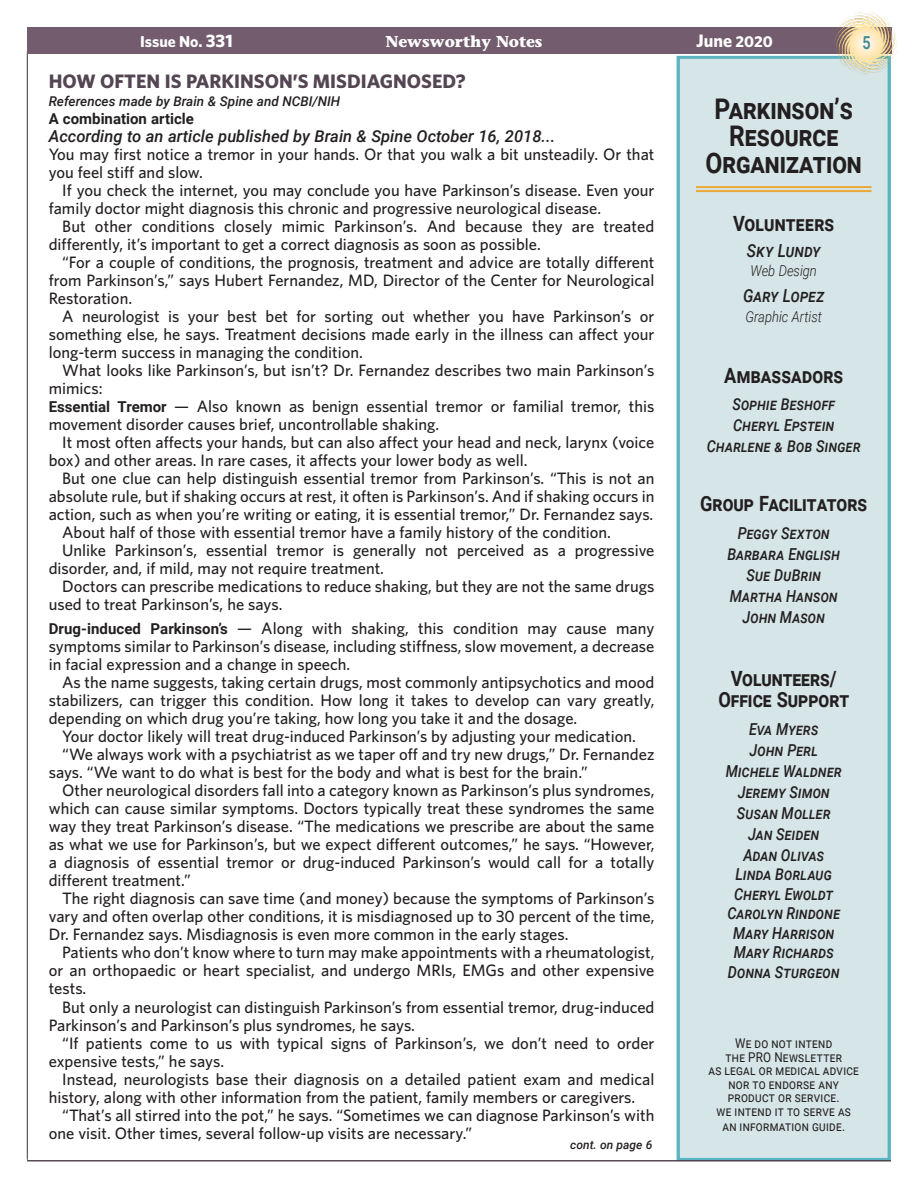
<style>
.page{position:relative;width:918px;height:1188px;background:#fff}
.page>*{position:absolute;margin:0;border:0;box-sizing:border-box;transform-origin:0 0}
.t1{font:700 28.35px/27px "Roboto";color:#231f20;text-align:center;scale:.87 1}
.t2{font:700 21px/21.8px "Roboto";color:#231f20;text-align:center;scale:.87 1}
.t3{font:700 19.5px "Whitney";color:#544552}
.t4{font:italic 500 18px "Roboto";letter-spacing:.025em;color:#231f20;scale:.87 1}
.t5{font:700 18px "Whitney";color:#fff}
.t6{font:700 18px "Roboto";color:#498e95;scale:.8 1}
.t7{font:500 16.5px/18px "Whitney";color:#231f20}
.t8{font:italic 500 16.5px/21px "Roboto";letter-spacing:.02em;color:#231f20;text-align:center;scale:.87 1}
.t9{font:italic 500 16.5px/19.5px "Roboto";letter-spacing:.045em;color:#231f20;text-align:center;scale:.87 1}
.t10{font:italic 500 16.5px "Roboto";color:#231f20}
.t11{font:700 15.75px "Stone Informal";color:#fff}
.t12{font:700 15.75px "Whitney";color:#fff}
.t13{font:italic 300 15px "Roboto";color:#231f20;scale:.87 1}
.t14{font:700 15px "Roboto";color:#231f20}
.t15{font:13.5px/13.5px "Roboto";letter-spacing:.025em;color:#231f20;text-align:center;scale:.87 1}
.t16{font:italic 500 13.5px "Roboto";color:#231f20}
.t17{font:italic 500 12px "Roboto";color:#231f20}
.s1{font-size:18px}
.s2{font-size:15.75px}
.s3{font-family:"Roboto";font-weight:700;font-size:15px}
</style>
<div class="page">
<div style="left:676px;top:55px;width:215px;height:1105px;background:#d6e5e7"></div>
<hr style="left:696px;top:186px;width:176px;height:2px;background:#ebaa38">
<hr style="left:696px;top:190px;width:176px;height:2px;background:#ebaa38">
<hr style="left:28px;top:1160px;width:863px;height:1px;background:#231f20">
<div style="left:27px;top:27px;width:865px;height:27px;background:#725c6d"></div>
<img style="left:834px;top:12px;width:63px;height:63px">
<hr style="left:27px;top:54px;width:1px;height:1107px;background:#725c6d">
<hr style="left:27px;top:1161px;width:864px;height:1px;background:#725c6d">
<p class="t12" style="left:140px;top:32px;width:94px">Issue No. <span class="s1">331</span></p>
<p class="t11" style="left:386px;top:32px;width:159px">Newsworthy Notes</p>
<p class="t5" style="left:696px;top:30px;width:78px">June <span class="s2">2020</span></p>
<p class="t6" style="left:863px;top:30px;width:12px">5</p>
<p class="t3" style="left:49px;top:69px;width:419px">HOW OFTEN IS PARKINSON’S MISDIAGNOSED?</p>
<p class="t16" style="left:49px;top:91px;width:293px">References made by Brain &amp; Spine and NCBI/NIH</p>
<p class="t14" style="left:49px;top:108px;width:147px">A combination article</p>
<p class="t10" style="left:49px;top:124px;width:508px">According to an article published by Brain &amp; Spine October 16, 2018...</p>
<p class="t7" style="left:49px;top:145px;width:607px">You may first notice a tremor in your hands. Or that you walk a bit unsteadily. Or that you feel stiff and slow.</p>
<p class="t7" style="left:49px;top:181px;width:607px;text-indent:13px">If you check the internet, you may conclude you have Parkinson’s disease. Even your family doctor might diagnosis this chronic and progressive neurological disease.</p>
<p class="t7" style="left:49px;top:217px;width:607px;text-indent:13px">But other conditions closely mimic Parkinson’s. And because they are treated differently, it’s important to get a correct diagnosis as soon as possible.</p>
<p class="t7" style="left:49px;top:253px;width:607px;text-align:justify;text-indent:13px">“For a couple of conditions, the prognosis, treatment and advice are totally different from Parkinson’s,” says Hubert Fernandez, MD, Director of the Center for Neurological Restoration.</p>
<p class="t7" style="left:49px;top:307px;width:607px;text-align:justify;text-indent:13px">A neurologist is your best bet for sorting out whether you have Parkinson’s or something else, he says. Treatment decisions made early in the illness can affect your long-term success in managing the condition.</p>
<p class="t7" style="left:49px;top:361px;width:607px;text-indent:14px">What looks like Parkinson’s, but isn’t? Dr. Fernandez describes two main Parkinson’s mimics:<br><span class="s3">Essential Tremor</span> — Also known as benign essential tremor or familial tremor, this movement disorder causes brief, uncontrollable shaking.</p>
<p class="t7" style="left:49px;top:433px;width:607px;text-indent:13px">It most often affects your hands, but can also affect your head and neck, larynx (voice box) and other areas. In rare cases, it affects your lower body as well.</p>
<p class="t7" style="left:62px;top:469px;width:594px">But one clue can help distinguish essential tremor from Parkinson’s. “This is not an</p>
<p class="t7" style="left:49px;top:487px;width:607px">absolute rule, but if shaking occurs at rest, it often is Parkinson’s. And if shaking occurs in</p>
<p class="t7" style="left:49px;top:505px;width:606px">action, such as when you’re writing or eating, it is essential tremor,” Dr. Fernandez says.</p>
<p class="t7" style="left:62px;top:523px;width:550px">About half of those with essential tremor have a family history of the condition.</p>
<p class="t7" style="left:62px;top:541px;width:594px">Unlike Parkinson’s, essential tremor is generally not perceived as a progressive</p>
<p class="t7" style="left:49px;top:559px;width:337px">disorder, and, if mild, may not require treatment.</p>
<p class="t7" style="left:62px;top:577px;width:594px">Doctors can prescribe medications to reduce shaking, but they are not the same drugs</p>
<p class="t7" style="left:49px;top:595px;width:235px">used to treat Parkinson’s, he says.</p>
<p class="t7" style="left:49px;top:619px;width:607px;text-align:justify"><span class="s3">Drug-induced Parkinson’s</span> — Along with shaking, this condition may cause many symptoms similar to Parkinson’s disease, including stiffness, slow movement, a decrease in facial expression and a change in speech.</p>
<p class="t7" style="left:49px;top:673px;width:607px;text-align:justify;text-indent:13px">As the name suggests, taking certain drugs, most commonly antipsychotics and mood stabilizers, can trigger this condition. How long it takes to develop can vary greatly, depending on which drug you’re taking, how long you take it and the dosage.</p>
<p class="t7" style="left:62px;top:727px;width:575px">Your doctor likely will treat drug-induced Parkinson’s by adjusting your medication.</p>
<p class="t7" style="left:62px;top:745px;width:594px">“We always work with a psychiatrist as we taper off and try new drugs,” Dr. Fernandez</p>
<p class="t7" style="left:49px;top:763px;width:541px">says. “We want to do what is best for the body and what is best for the brain.”</p>
<p class="t7" style="left:62px;top:781px;width:594px">Other neurological disorders fall into a category known as Parkinson’s plus syndromes,</p>
<p class="t7" style="left:49px;top:799px;width:607px">which can cause similar symptoms. Doctors typically treat these syndromes the same</p>
<p class="t7" style="left:49px;top:817px;width:607px">way they treat Parkinson’s disease. “The medications we prescribe are about the same</p>
<p class="t7" style="left:49px;top:835px;width:607px">as what we use for Parkinson’s, but we expect different outcomes,” he says. “However,</p>
<p class="t7" style="left:49px;top:853px;width:607px">a diagnosis of essential tremor or drug-induced Parkinson’s would call for a totally</p>
<p class="t7" style="left:49px;top:871px;width:144px">different treatment.”</p>
<p class="t7" style="left:62px;top:889px;width:594px">The right diagnosis can save time (and money) because the symptoms of Parkinson’s</p>
<p class="t7" style="left:49px;top:907px;width:607px">vary and often overlap other conditions, it is misdiagnosed up to 30 percent of the time,</p>
<p class="t7" style="left:49px;top:925px;width:521px">Dr. Fernandez says. Misdiagnosis is even more common in the early stages.</p>
<p class="t7" style="left:62px;top:943px;width:594px">Patients who don’t know where to turn may make appointments with a rheumatologist,</p>
<p class="t7" style="left:49px;top:961px;width:607px">or an orthopaedic or heart specialist, and undergo MRIs, EMGs and other expensive</p>
<p class="t7" style="left:49px;top:979px;width:39px">tests.</p>
<p class="t7" style="left:62px;top:997px;width:594px">But only a neurologist can distinguish Parkinson’s from essential tremor, drug-induced</p>
<p class="t7" style="left:49px;top:1015px;width:368px">Parkinson’s and Parkinson’s plus syndromes, he says.</p>
<p class="t7" style="left:62px;top:1033px;width:594px">“If patients come to us with typical signs of Parkinson’s, we don’t need to order</p>
<p class="t7" style="left:49px;top:1051px;width:177px">expensive tests,” he says.</p>
<p class="t7" style="left:62px;top:1069px;width:594px">Instead, neurologists base their diagnosis on a detailed patient exam and medical</p>
<p class="t7" style="left:49px;top:1087px;width:588px">history, along with other information from the patient, family members or caregivers.</p>
<p class="t7" style="left:62px;top:1105px;width:594px">“That’s all stirred into the pot,” he says. “Sometimes we can diagnose Parkinson’s with</p>
<p class="t7" style="left:49px;top:1123px;width:425px">one visit. Other times, several follow-up visits are necessary.”</p>
<p class="t17" style="left:570px;top:1136px;width:84px">cont. on page 6</p>
<h1 class="t1" style="left:706px;top:94px;width:181px">Parkinson’s<br>Resource<br>Organization</h1>
<p class="t2" style="left:733px;top:211px;width:118px">Volunteers</p>
<p class="t4" style="left:747px;top:238px;width:85px">Sky Lundy</p>
<p class="t13" style="left:751px;top:260px;width:78px">Web Design</p>
<p class="t4" style="left:743px;top:283px;width:94px">Gary Lopez</p>
<p class="t13" style="left:745px;top:306px;width:89px">Graphic Artist</p>
<p class="t2" style="left:724px;top:363px;width:138px">Ambassadors</p>
<p class="t8" style="left:707px;top:393px;width:175px">Sophie Beshoff<br>Cher yl Epstein<br>Charlene &amp; Bob Singer</p>
<p class="t2" style="left:700px;top:492px;width:194px">Group Facilitators</p>
<p class="t8" style="left:727px;top:522px;width:130px">Peggy Sexton<br>Barbara Engl ish<br>Sue DuBrin<br>Martha Hanson<br>John Mason</p>
<p class="t2" style="left:718px;top:667px;width:152px">Volunteers/<br>Office Support</p>
<p class="t8" style="left:726px;top:718px;width:132px">Eva Myer s<br>John Perl<br>Michel e Wal dner<br>Jeremy Simon<br>Susan Moller<br>Jan Seiden<br>Adan Olivas</p>
<p class="t9" style="left:727px;top:864px;width:132px">Linda Borlaug<br>Cheryl Ewol dt<br>Carolyn Rindone<br>Mary Harrison<br>Mary Richards<br>Donna Sturgeon</p>
<p class="t15" style="left:708px;top:1036px;width:175px">We do not intend<br>the PRO Newsletter<br>as legal or medical advice nor to endorse any product or service.<br>we intend it to serve as</p>
<p class="t15" style="left:722px;top:1119px;width:143px">an information guide.</p>
</div>
